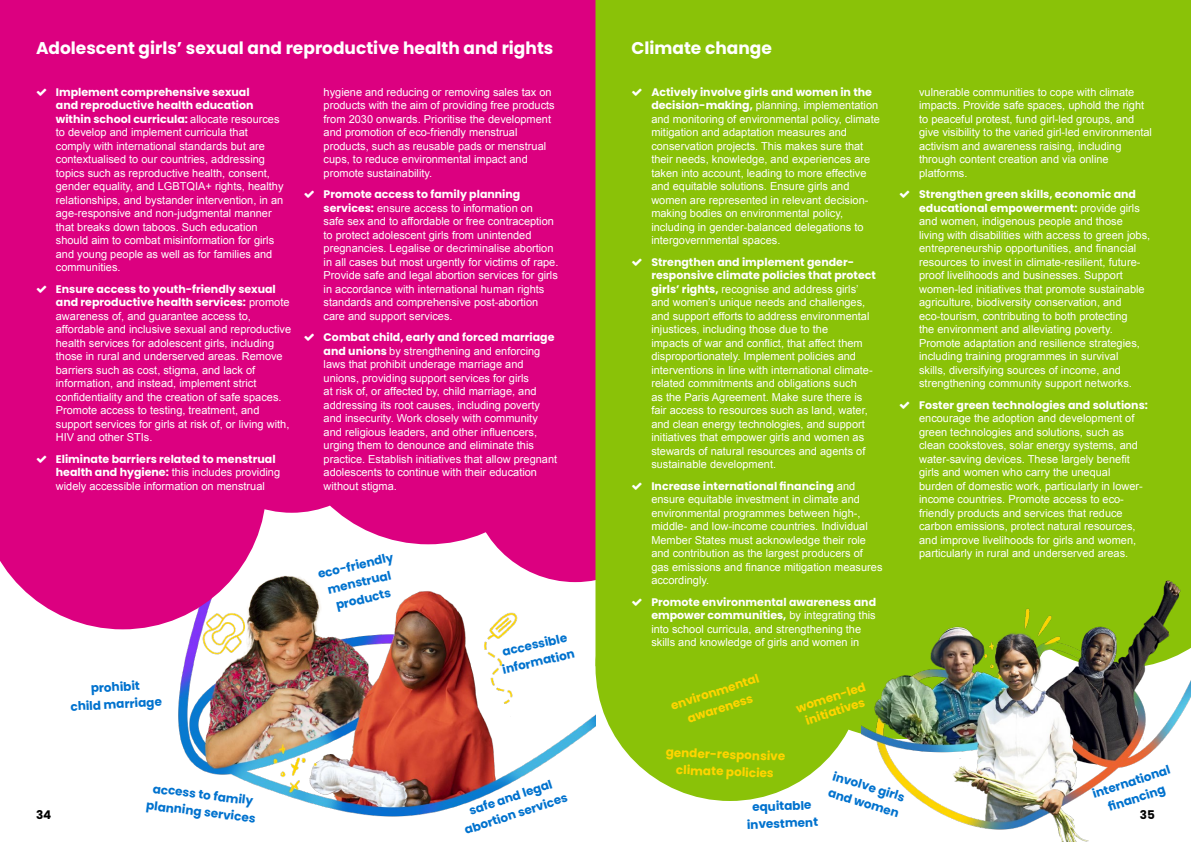
<style>
.page{position:relative;width:1191px;height:842px;background:#fff}
.page>*{position:absolute;margin:0;border:0;box-sizing:border-box;transform-origin:0 0}
.t1{font:700 17px "Poppins";color:#fff}
.t2{font:700 12px/17.2px "Poppins";color:#0072ce;text-align:center}
.t3{font:700 12px/17.2px "Poppins";color:#ffd500;text-align:center}
.t4{font:700 12px "Poppins";color:#000}
.t5{font:11px/13.5px "Arial";color:#fff}
.t6{font:700 11px/13.5px "Poppins";color:#fff}
.s1{font-family:"Arial";font-weight:400}
.s2{font-family:"Poppins";font-weight:700}
</style>
<div class="page">
<div style="left:0;top:0;width:595px;height:470px;background:#dc0080"></div>
<img style="left:178px;top:506px;width:417px;height:311px">
<svg style="left:0;top:470px;width:266px;height:159px;background:#dd2490"></svg>
<div style="left:186px;top:302px;width:211px;height:211px;background:#dc0080;border-radius:50%"></div>
<div style="left:470px;top:372px;width:210px;height:210px;background:#dc0080;border-radius:50%"></div>
<div style="left:284px;top:257px;width:288px;height:287px;background:#dc0080;border-radius:50%"></div>
<div style="left:595px;top:532px;width:269px;height:269px;background:#8ac208;border-radius:50%"></div>
<div style="left:595px;top:0;width:596px;height:666px;background:#8ac208"></div>
<img style="left:861px;top:580px;width:330px;height:262px">
<svg style="left:632px;top:88px;width:10px;height:8px"></svg>
<svg style="left:632px;top:258px;width:10px;height:8px"></svg>
<svg style="left:632px;top:482px;width:10px;height:8px"></svg>
<svg style="left:632px;top:598px;width:10px;height:8px"></svg>
<svg style="left:900px;top:191px;width:9px;height:7px"></svg>
<svg style="left:900px;top:401px;width:9px;height:7px"></svg>
<h1 class="t1" style="left:36px;top:38px;width:519px">Adolescent girls’ sexual and reproductive health and rights</h1>
<p class="t6" style="left:56px;top:85px;width:225px">Implement comprehensive sexual<br>and reproductive health education within school curricula: <span class="s1">allocate resources</span></p>
<p class="t5" style="left:56px;top:126px;width:229px">to develop and implement curricula that comply with international standards but are contextualised to our countries, addressing topics such as reproductive health, consent, gender equality, and LGBTQIA+ rights, healthy relationships, and bystander intervention, in an age-responsive and non-judgmental manner that breaks down taboos. Such education should aim to combat misinformation for girls and young people as well as for families and communities.</p>
<p class="t6" style="left:56px;top:282px;width:235px">Ensure access to youth-friendly sexual and reproductive health services: <span class="s1">promote</span></p>
<p class="t5" style="left:56px;top:309px;width:237px">awareness of, and guarantee access to, affordable and inclusive sexual and reproductive health services for adolescent girls, including those in rural and underserved areas. Remove barriers such as cost, stigma, and lack of information, and instead, implement strict confidentiality and the creation of safe spaces.<br>Promote access to testing, treatment, and support services for girls at risk of, or living with, HIV and other STIs.</p>
<p class="t6" style="left:56px;top:452px;width:221px">Eliminate barriers related to menstrual</p>
<p class="t5" style="left:56px;top:466px;width:226px"><span class="s2">health and hygiene:</span> this includes providing widely accessible information on menstrual</p>
<p class="t5" style="left:323px;top:85px;width:233px">hygiene and reducing or removing sales tax on products with the aim of providing free products from 2030 onwards. Prioritise the development and promotion of eco-friendly menstrual products, such as reusable pads or menstrual cups, to reduce environmental impact and promote sustainability.</p>
<p class="t6" style="left:323px;top:188px;width:198px">Promote access to family planning</p>
<p class="t5" style="left:323px;top:201px;width:236px"><span class="s2">services:</span> ensure access to information on<br>safe sex and to affordable or free contraception to protect adolescent girls from unintended pregnancies. Legalise or decriminalise abortion in all cases but most urgently for victims of rape.<br>Provide safe and legal abortion services for girls in accordance with international human rights standards and comprehensive post-abortion care and support services.</p>
<p class="t6" style="left:323px;top:331px;width:232px">Combat child, early and forced marriage</p>
<p class="t5" style="left:323px;top:344px;width:235px"><span class="s2">and unions</span> by strengthening and enforcing laws that prohibit underage marriage and unions, providing support services for girls<br>at risk of, or affected by, child marriage, and addressing its root causes, including poverty and insecurity. Work closely with community and religious leaders, and other influencers, urging them to denounce and eliminate this practice. Establish initiatives that allow pregnant adolescents to continue with their education without stigma.</p>
<p class="t2" style="left:69px;top:681px;width:93px;rotate:-3deg">prohibit<br>child marriage</p>
<p class="t2" style="left:316px;top:566px;width:79px;rotate:-13deg">eco-friendly menstrual products</p>
<p class="t2" style="left:497px;top:645px;width:75px;rotate:-13deg">accessible information</p>
<h1 class="t1" style="left:631px;top:38px;width:142px">Climate change</h1>
<p class="t6" style="left:651px;top:85px;width:222px">Actively involve girls and women in the</p>
<p class="t5" style="left:651px;top:99px;width:230px"><span class="s2">decision-making,</span> planning, implementation and monitoring of environmental policy, climate mitigation and adaptation measures and conservation projects. This makes sure that their needs, knowledge, and experiences are taken into account, leading to more effective and equitable solutions. Ensure girls and women are represented in relevant decision&shy;making bodies on environmental policy, including in gender-balanced delegations to intergovernmental spaces.</p>
<p class="t6" style="left:651px;top:255px;width:226px">Strengthen and implement gender&shy;responsive climate policies that protect</p>
<p class="t5" style="left:651px;top:282px;width:223px"><span class="s2">girls’ rights,</span> recognise and address girls’ and women’s unique needs and challenges, and support efforts to address environmental injustices, including those due to the<br>impacts of war and conflict, that affect them disproportionately. Implement policies and interventions in line with international climate&shy;related commitments and obligations such<br>as the Paris Agreement. Make sure there is fair access to resources such as land, water, and clean energy technologies, and support initiatives that empower girls and women as stewards of natural resources and agents of sustainable development.</p>
<p class="t6" style="left:651px;top:479px;width:205px">Increase international financing <span class="s1">and</span></p>
<p class="t5" style="left:651px;top:493px;width:233px">ensure equitable investment in climate and environmental programmes between high-, middle- and low-income countries. Individual Member States must acknowledge their role and contribution as the largest producers of gas emissions and finance mitigation measures accordingly.</p>
<p class="t6" style="left:651px;top:595px;width:226px">Promote environmental awareness and empower communities, <span class="s1">by integrating this</span></p>
<p class="t5" style="left:651px;top:622px;width:211px">into school curricula, and strengthening the skills and knowledge of girls and women in</p>
<p class="t3" style="left:668px;top:698px;width:94px;rotate:-18deg">environmental awareness</p>
<p class="t3" style="left:794px;top:702px;width:74px;line-height:14.4px;rotate:-18deg">women-led initiatives</p>
<p class="t5" style="left:919px;top:85px;width:234px">vulnerable communities to cope with climate impacts. Provide safe spaces, uphold the right to peaceful protest, fund girl-led groups, and give visibility to the varied girl-led environmental activism and awareness raising, including through content creation and via online platforms.</p>
<p class="t6" style="left:919px;top:188px;width:222px">Strengthen green skills, economic and educational empowerment: <span class="s1">provide girls</span></p>
<p class="t5" style="left:919px;top:215px;width:233px">and women, indigenous people and those living with disabilities with access to green jobs, entrepreneurship opportunities, and financial resources to invest in climate-resilient, future&shy;proof livelihoods and businesses. Support women-led initiatives that promote sustainable agriculture, biodiversity conservation, and eco-tourism, contributing to both protecting<br>the environment and alleviating poverty.<br>Promote adaptation and resilience strategies, including training programmes in survival<br>skills, diversifying sources of income, and strengthening community support networks.</p>
<p class="t6" style="left:919px;top:398px;width:230px">Foster green technologies and solutions:</p>
<p class="t5" style="left:919px;top:412px;width:225px">encourage the adoption and development of green technologies and solutions, such as clean cookstoves, solar energy systems, and water-saving devices. These largely benefit girls and women who carry the unequal burden of domestic work, particularly in lower&shy;income countries. Promote access to eco&shy;friendly products and services that reduce carbon emissions, protect natural resources, and improve livelihoods for girls and women, particularly in rural and underserved areas.</p>
<p class="t3" style="left:666px;top:744px;width:121px;rotate:2deg">gender-responsive climate policies</p>
<p class="t2" style="left:1090px;top:786px;width:83px;rotate:-18deg">international fi nancing</p>
<p class="t2" style="left:835px;top:767px;width:76px;text-align:left;rotate:17deg">involve girls and women</p>
<p class="t2" style="left:457px;top:806px;width:109px;rotate:-18deg">safe and legal abortion services</p>
<p class="t2" style="left:149px;top:779px;width:111px;rotate:7deg">access to family planning services</p>
<p class="t2" style="left:746px;top:799px;width:73px;rotate:-2deg">equitable investment</p>
<p class="t4" style="left:36px;top:807px;width:17px">34</p>
<p class="t4" style="left:1139px;top:807px;width:17px">35</p>
</div>
